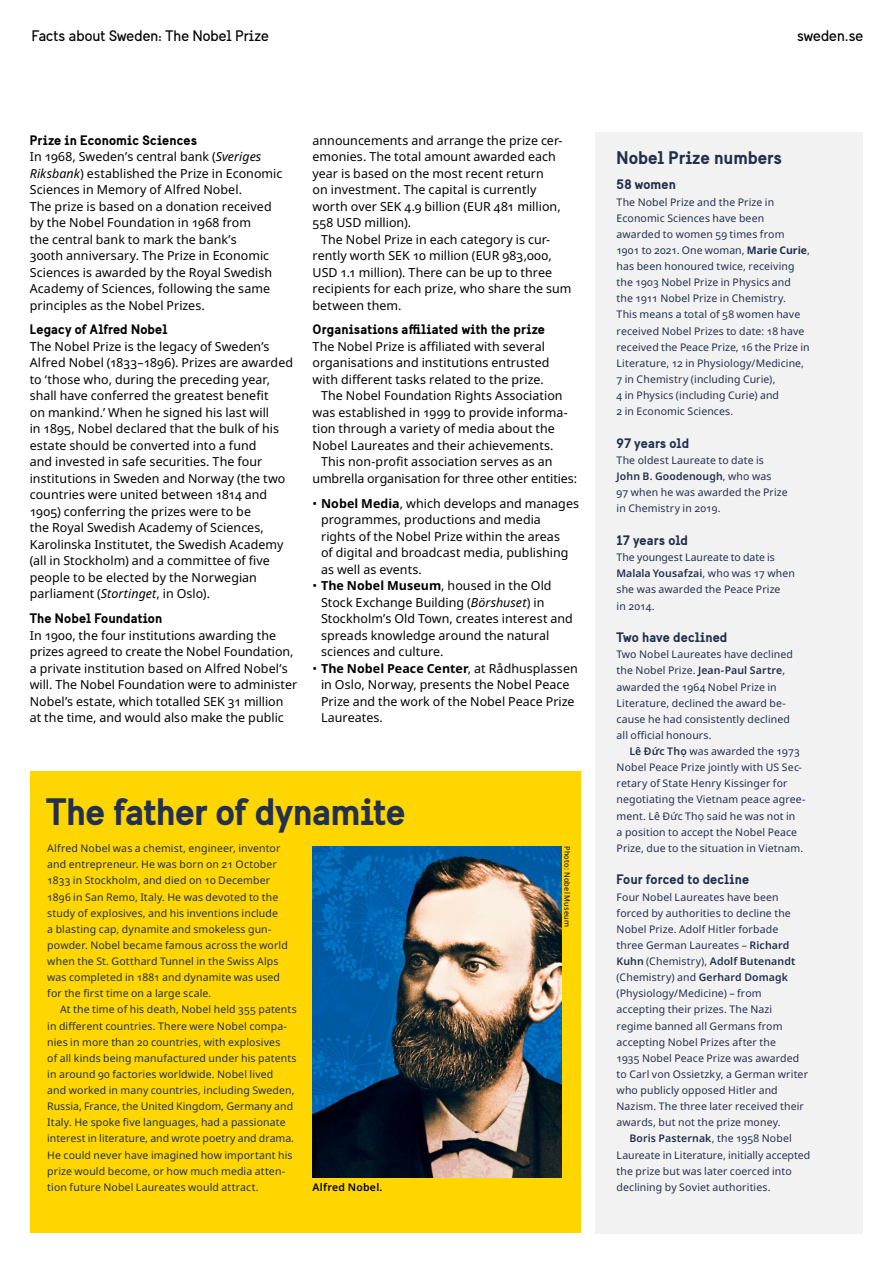
<style>
.page{position:relative;width:893px;height:1263px;background:#fff}
.page>*{position:absolute;margin:0;border:0;box-sizing:border-box;transform-origin:0 0}
.Header_2{font:700 37.5px "Sweden Sans";letter-spacing:-.025em;color:#22304e}
.Fact_column__Header{font:700 18px "Sweden Sans";letter-spacing:-.005em;color:#22304e}
.t1{font:15px "Sweden Sans";letter-spacing:.005em;color:#000}
.Header_4{font:700 13.5px "Sweden Sans";letter-spacing:.005em;color:#000}
.Fact_column__Header-2{font:700 13.5px "Sweden Sans";letter-spacing:.005em;color:#22304e}
.Body_copy{font:12.45px/16.5px "Noto Sans";letter-spacing:.005em;color:#000}
.Body_copy_indent{font:12.45px/16.5px "Noto Sans";letter-spacing:.005em;color:#000}
.Fact_column__Body{font:10.5px/16.2px "Noto Sans";letter-spacing:.01em;color:#22304e}
.Image__Caption{font:600 10.5px "Noto Sans";letter-spacing:.025em;color:#000}
.Image__Photo_byline{font:7.5px "Noto Sans";letter-spacing:.025em;color:#000}
.s1{font-style:italic}
.s2{font-weight:700}
.s3{font-weight:600}
</style>
<div class="page">
<div style="left:595px;top:132px;width:268px;height:1101px;background:#f2f2f2"></div>
<div style="left:30px;top:772px;width:550px;height:461px;background:#ffd600"></div>
<img style="left:313px;top:846px;width:248px;height:332px">
<h3 class="t1" style="left:32px;top:27px;width:238px">Facts about Sweden: The Nobel Prize</h3>
<h3 class="t1" style="left:797px;top:27px;width:68px">sweden.se</h3>
<p class="Header_4" style="left:30px;top:131px;width:169px">Prize in Economic Sciences</p>
<p class="Body_copy" style="left:30px;top:149px;width:254px">In 1968, Sweden’s central bank (<span class="s1">Sveriges Riksbank</span>) established the Prize in Economic Sciences in Memory of Alfred Nobel.<br>The prize is based on a donation received by the Nobel Foundation in 1968 from<br>the central bank to mark the bank’s<br>300th anniversary. The Prize in Economic Sciences is awarded by the Royal Swedish Academy of Sciences, following the same principles as the Nobel Prizes.</p>
<p class="Header_4" style="left:30px;top:321px;width:139px">Legacy of Alfred Nobel</p>
<p class="Body_copy" style="left:30px;top:338px;width:265px">The Nobel Prize is the legacy of Sweden’s Alfred Nobel (1833–1896). Prizes are awarded to ‘those who, during the preceding year, shall have conferred the greatest benefit<br>on mankind.’ When he signed his last will<br>in 1895, Nobel declared that the bulk of his estate should be converted into a fund<br>and invested in safe securities. The four institutions in Sweden and Norway (the two countries were united between 1814 and 1905) conferring the prizes were to be<br>the Royal Swedish Academy of Sciences, Karolinska Institutet, the Swedish Academy (all in Stockholm) and a committee of five people to be elected by the Norwegian parliament (<span class="s1">Stortinget</span>, in Oslo).</p>
<p class="Header_4" style="left:30px;top:610px;width:134px">The Nobel Foundation</p>
<p class="Body_copy" style="left:30px;top:627px;width:269px">In 1900, the four institutions awarding the prizes agreed to create the Nobel Foundation, a private institution based on Alfred Nobel’s will. The Nobel Foundation were to administer Nobel’s estate, which totalled SEK 31 million at the time, and would also make the public</p>
<p class="Body_copy" style="left:313px;top:132px;width:252px">announcements and arrange the prize cer&shy;emonies. The total amount awarded each year is based on the most recent return<br>on investment. The capital is currently worth over SEK 4.9 billion (EUR 481 million, 558 USD million).</p>
<p class="Body_copy_indent" style="left:313px;top:231px;width:260px;text-indent:9px">The Nobel Prize in each category is cur&shy;rently worth SEK 10 million (EUR 983,000, USD 1.1 million). There can be up to three recipients for each prize, who share the sum between them.</p>
<p class="Header_4" style="left:313px;top:321px;width:234px">Organisations affiliated with the prize</p>
<p class="Body_copy" style="left:313px;top:338px;width:239px">The Nobel Prize is affiliated with several organisations and institutions entrusted with different tasks related to the prize.</p>
<p class="Body_copy_indent" style="left:313px;top:388px;width:257px;text-indent:9px">The Nobel Foundation Rights Association was established in 1999 to provide informa&shy;tion through a variety of media about the Nobel Laureates and their achievements.</p>
<p class="Body_copy_indent" style="left:313px;top:454px;width:266px;text-indent:9px">This non-profit association serves as an umbrella organisation for three other entities:</p>
<p class="Body_copy" style="left:321px;top:495px;width:260px;text-indent:-9px">• <span class="s2">Nobel Media</span>, which develops and manages programmes, productions and media<br>rights of the Nobel Prize within the areas<br>of digital and broadcast media, publishing as well as events.</p>
<p class="Body_copy" style="left:321px;top:578px;width:253px;text-indent:-9px">• <span class="s2">The Nobel Museum</span>, housed in the Old Stock Exchange Building (<span class="s1">Börshuset</span>) in Stockholm’s Old Town, creates interest and spreads knowledge around the natural sciences and culture.</p>
<p class="Body_copy" style="left:321px;top:660px;width:258px;text-indent:-9px">• <span class="s2">The Nobel Peace Center</span>, at Rådhusplassen in Oslo, Norway, presents the Nobel Peace Prize and the work of the Nobel Peace Prize Laureates.</p>
<p class="Header_2" style="left:46px;top:788px;width:361px">The father of dynamite</p>
<p class="Fact_column__Body" style="left:47px;top:840px;width:242px">Alfred Nobel was a chemist, engineer, inventor and entrepreneur. He was born on 21 October 1833 in Stockholm, and died on 10 December 1896 in San Remo, Italy. He was devoted to the study of explosives, and his inventions include<br>a blasting cap, dynamite and smokeless gun&shy;powder. Nobel became famous across the world when the St. Gotthard Tunnel in the Swiss Alps was completed in 1881 and dynamite was used for the first time on a large scale.</p>
<p class="Fact_column__Body" style="left:47px;top:1002px;width:251px;text-indent:13px">At the time of his death, Nobel held 355 patents in different countries. There were Nobel compa&shy;nies in more than 20 countries, with explosives<br>of all kinds being manufactured under his patents in around 90 factories worldwide. Nobel lived<br>and worked in many countries, including Sweden, Russia, France, the United Kingdom, Germany and Italy. He spoke five languages, had a passionate interest in literature, and wrote poetry and drama.<br>He could never have imagined how important his prize would become, or how much media atten&shy;tion future Nobel Laureates would attract.</p>
<p class="Image__Caption" style="left:313px;top:1180px;width:71px">Alfred Nobel.</p>
<p class="Image__Photo_byline" style="left:572px;top:846px;width:83px;rotate:90deg">Photo: Nobel Museum</p>
<p class="Fact_column__Header" style="left:617px;top:147px;width:167px">Nobel Prize numbers</p>
<p class="Fact_column__Header-2" style="left:617px;top:176px;width:61px">58 women</p>
<p class="Fact_column__Body" style="left:617px;top:194px;width:195px">The Nobel Prize and the Prize in Economic Sciences have been awarded to women 59 times from 1901 to 2021. One woman, <span class="s2">Marie Curie</span>, has been honoured twice, receiving the 1903 Nobel Prize in Physics and the 1911 Nobel Prize in Chemistry.<br>This means a total of 58 women have received Nobel Prizes to date: 18 have received the Peace Prize, 16 the Prize in Literature, 12 in Physiology/Medicine, 7 in Chemistry (including Curie),<br>4 in Physics (including Curie) and<br>2 in Economic Sciences.</p>
<p class="Fact_column__Header-2" style="left:617px;top:435px;width:74px">97 years old</p>
<p class="Fact_column__Body" style="left:617px;top:452px;width:173px">The oldest Laureate to date is<br><span class="s3">John B. Goodenough</span>, who was<br>97 when he was awarded the Prize in Chemistry in 2019.</p>
<p class="Fact_column__Header-2" style="left:617px;top:532px;width:73px">17 years old</p>
<p class="Fact_column__Body" style="left:617px;top:549px;width:180px">The youngest Laureate to date is<br><span class="s3">Malala Yousafzai</span>, who was 17 when she was awarded the Peace Prize<br>in 2014.</p>
<p class="Fact_column__Header-2" style="left:617px;top:629px;width:112px">Two have declined</p>
<p class="Fact_column__Body" style="left:617px;top:647px;width:178px">Two Nobel Laureates have declined the Nobel Prize. <span class="s3">Jean-Paul Sartre</span>, awarded the 1964 Nobel Prize in<br>Literature, declined the award be&shy;cause he had consistently declined all official honours.</p>
<p class="Fact_column__Body" style="left:617px;top:743px;width:190px;text-indent:13px"><span class="s3">Lê Ðức Thọ</span> was awarded the 1973<br>Nobel Peace Prize jointly with US Sec&shy;retary of State Henry Kissinger for negotiating the Vietnam peace agree&shy;ment. Lê Ðức Thọ said he was not in<br>a position to accept the Nobel Peace Prize, due to the situation in Vietnam.</p>
<p class="Fact_column__Header-2" style="left:617px;top:871px;width:134px">Four forced to decline</p>
<p class="Fact_column__Body" style="left:617px;top:889px;width:193px">Four Nobel Laureates have been forced by authorities to decline the Nobel Prize. Adolf Hitler forbade<br>three German Laureates – <span class="s3">Richard Kuhn</span> (Chemistry), <span class="s3">Adolf Butenandt </span>(Chemistry) and <span class="s3">Gerhard Domagk </span>(Physiology/Medicine) – from accepting their prizes. The Nazi regime banned all Germans from accepting Nobel Prizes after the<br>1935 Nobel Peace Prize was awarded to Carl von Ossietzky, a German writer who publicly opposed Hitler and Nazism. The three later received their awards, but not the prize money.</p>
<p class="Fact_column__Body" style="left:617px;top:1131px;width:195px;text-indent:13px"><span class="s3">Boris Pasternak</span>, the 1958 Nobel Laureate in Literature, initially accepted the prize but was later coerced into declining by Soviet authorities.</p>
</div>
